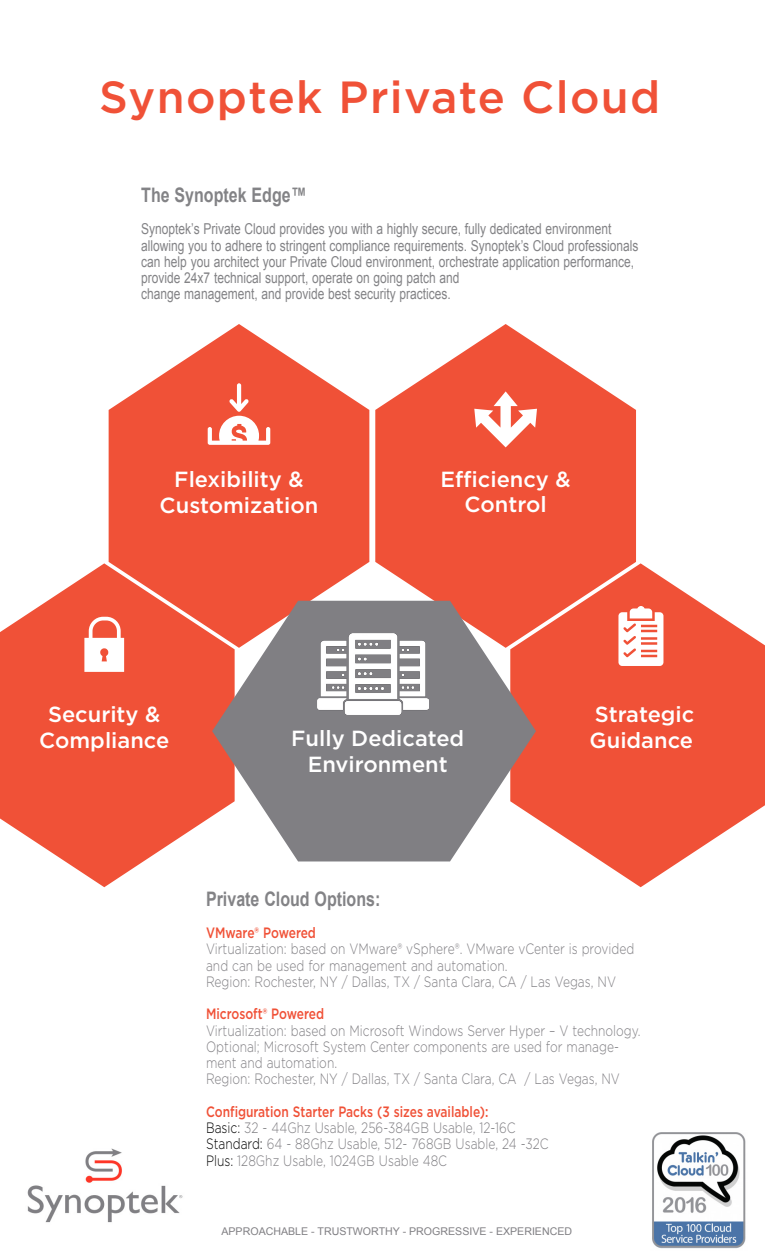
<style>
.page{position:relative;width:765px;height:1260px;background:#fff}
.page>*{position:absolute;margin:0;border:0;box-sizing:border-box;transform-origin:0 0}
.t1{font:500 45px "Gotham";letter-spacing:.03em;color:#f05137}
.t2{font:500 21.88px/26.2px "Gotham";color:#fff;text-align:center}
.t3{font:700 20px "Arial";color:#838386;scale:.8 1}
.t4{font:300 15px/16.2px "Gotham";color:#807f83;scale:.8 1}
.t5{font:15px/16.2px "Arial";color:#838386;scale:.8 1}
.t6{font:500 15px "Gotham";color:#f05137;scale:.8 1}
.t7{font:10.62px "Arial";color:#807f83}
.s1{font-weight:500;color:#f05137}
.s2{color:#000}
</style>
<div class="page">
<svg style="left:0;top:563px;width:212px;height:324px;fill:#f05137"></svg>
<svg style="left:84px;top:617px;width:40px;height:55px"></svg>
<svg style="left:109px;top:324px;width:260px;height:324px;fill:#f05137"></svg>
<svg style="left:208px;top:383px;width:62px;height:62px"></svg>
<svg style="left:375px;top:324px;width:261px;height:277px;fill:#f05137"></svg>
<svg style="left:474px;top:391px;width:63px;height:56px"></svg>
<svg style="left:510px;top:563px;width:255px;height:324px;fill:#f05137"></svg>
<svg style="left:618px;top:606px;width:45px;height:60px"></svg>
<img style="left:27px;top:1148px;width:156px;height:75px">
<img style="left:652px;top:1132px;width:94px;height:117px">
<svg style="left:212px;top:601px;width:324px;height:260px;background:#a38b8a"></svg>
<img style="left:318px;top:633px;width:111px;height:81px">
<h1 class="t1" style="left:99px;top:68px;width:563px">Synoptek Private Cloud</h1>
<h3 class="t3" style="left:141px;top:181px;width:208px">The Synoptek Edge™</h3>
<p class="t5" style="left:141px;top:221px;width:623px">Synoptek’s Private Cloud provides you with a highly secure, fully dedicated environment allowing you to adhere to stringent compliance requirements. Synoptek’s Cloud professionals can help you architect your Private Cloud environment, orchestrate application performance, provide 24x7 technical support, operate on going patch and<br>change management, and provide best security practices.</p>
<h2 class="t2" style="left:160px;top:465px;width:160px">Flexibility &amp;<br>Customization</h2>
<h2 class="t2" style="left:441px;top:466px;width:132px;line-height:25.2px">Efficiency &amp;<br>Control</h2>
<h2 class="t2" style="left:39px;top:700px;width:132px">Security &amp;<br>Compliance</h2>
<h2 class="t2" style="left:291px;top:725px;width:175px">Fully Dedicated<br>Environment</h2>
<h2 class="t2" style="left:590px;top:701px;width:106px;text-align:left">Strategic<br>Guidance</h2>
<h3 class="t3" style="left:206px;top:884px;width:219px">Private Cloud Options:</h3>
<p class="t6" style="left:206px;top:923px;width:139px">VMware® Powered</p>
<p class="t4" style="left:206px;top:940px;width:537px">Virtualization: based on VMware® vSphere®. VMware vCenter is provided and can be used for management and automation.<br>Region: Rochester, NY / Dallas, TX / Santa Clara, CA / Las Vegas, NV</p>
<p class="t6" style="left:206px;top:1004px;width:149px">Microsoft® Powered</p>
<p class="t4" style="left:206px;top:1022px;width:545px">Virtualization: based on Microsoft Windows Server Hyper – V technology.<br>Optional; Microsoft System Center components are used for manage&shy;ment and automation.<br>Region: Rochester, NY / Dallas, TX / Santa Clara, CA / Las Vegas, NV</p>
<p class="t4" style="left:206px;top:1103px;width:430px"><span class="s1">Configuration Starter Packs (3 sizes available):<br></span><span class="s2">Basic:</span> 32 - 44Ghz Usable, 256-384GB Usable, 12-16C <span class="s2">Standard:</span> 64 - 88Ghz Usable, 512- 768GB Usable, 24 -32C <span class="s2">Plus:</span> 128Ghz Usable, 1024GB Usable 48C</p>
<p class="t7" style="left:221px;top:1224px;width:352px">APPROACHABLE - TRUSTWORTHY - PROGRESSIVE - EXPERIENCED</p>
</div>
